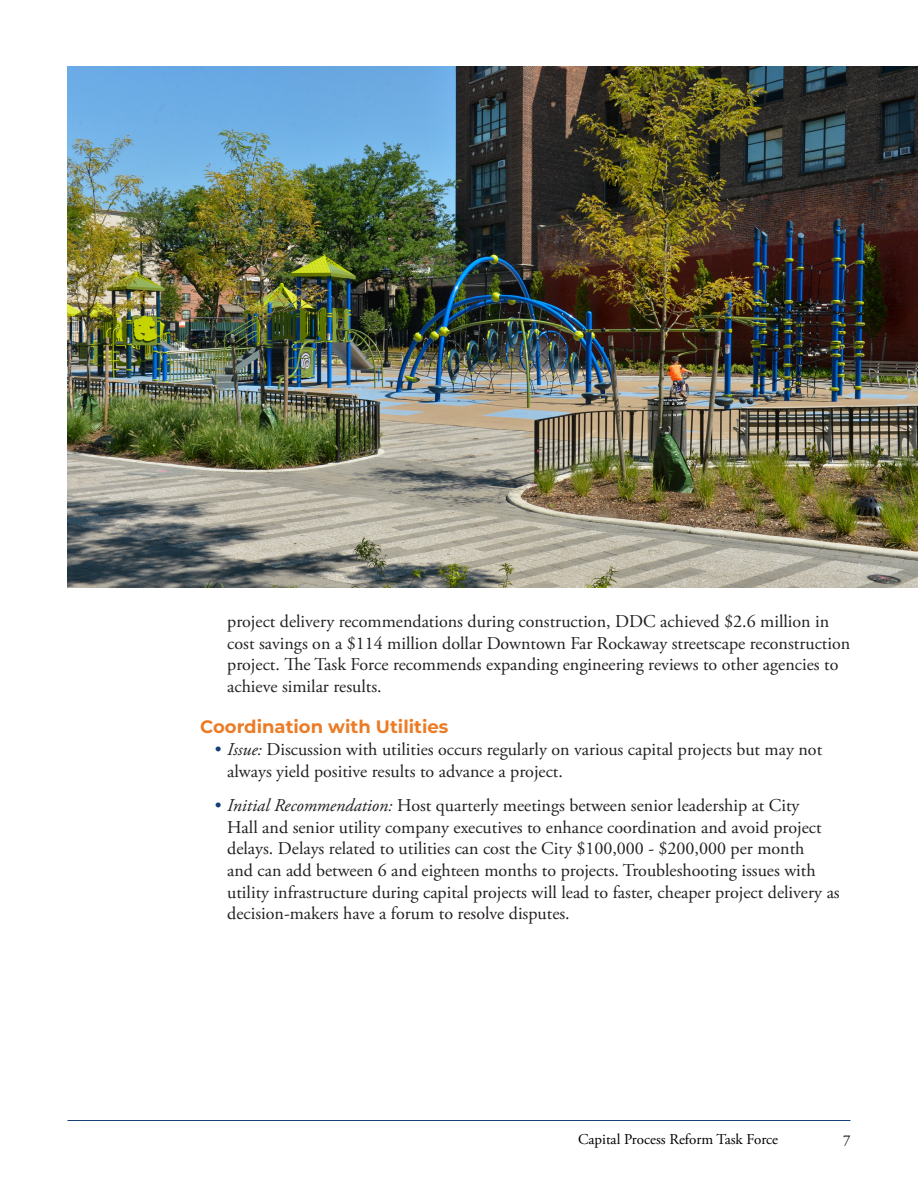
<style>
.page{position:relative;width:918px;height:1188px;background:#fff}
.page>*{position:absolute;margin:0;border:0;box-sizing:border-box;transform-origin:0 0}
.t1{font:18px/21.6px "Adobe Garamond Pro";color:#231f20}
.Subhead_2{font:700 18px "Montserrat";color:#ec7b25}
.t2{font:15px "Adobe Garamond Pro";color:#000}
.s1{font-style:italic;color:#114276}
.s2{font-style:italic}
</style>
<div class="page">
<hr style="left:68px;top:1120px;width:782px;height:1px;background:#164277">
<img style="left:68px;top:67px;width:850px;height:520px">
<p class="t1" style="left:227px;top:611px;width:625px">project delivery recommendations during construction, DDC achieved $2.6 million in cost savings on a $114 million dollar Downtown Far Rockaway streetscape reconstruction project. The Task Force recommends expanding engineering reviews to other agencies to achieve similar results.</p>
<p class="Subhead_2" style="left:200px;top:714px;width:250px">Coordination with Utilities</p>
<p class="t1" style="left:227px;top:739px;width:596px;text-indent:-14px"><span class="s1">•</span> <span class="s2">Issue:</span> Discussion with utilities occurs regularly on various capital projects but may not always yield positive results to advance a project.</p>
<p class="t1" style="left:227px;top:795px;width:614px;text-indent:-14px"><span class="s1">•</span> <span class="s2">Initial Recommendation:</span> Host quarterly meetings between senior leadership at City<br>Hall and senior utility company executives to enhance coordination and avoid project delays. Delays related to utilities can cost the City $100,000 - $200,000 per month<br>and can add between 6 and eighteen months to projects. Troubleshooting issues with utility infrastructure during capital projects will lead to faster, cheaper project delivery as decision-makers have a forum to resolve disputes.</p>
<p class="t2" style="left:578px;top:1130px;width:202px">Capital Process Reform Task Force</p>
<p class="t2" style="left:843px;top:1131px;width:9px">7</p>
</div>
